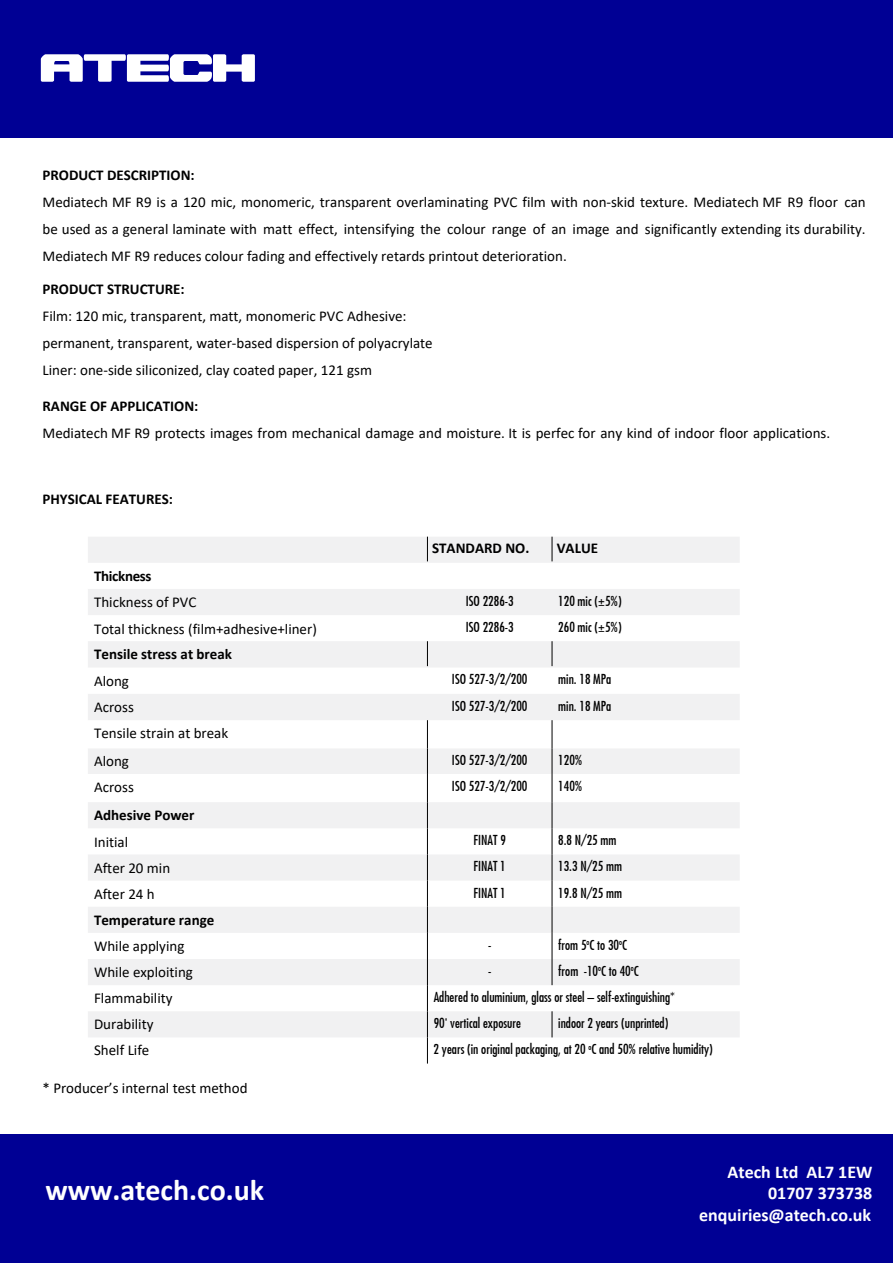
<style>
.page{position:relative;width:893px;height:1263px;background:#fff}
.page>*{position:absolute;margin:0;border:0;box-sizing:border-box;transform-origin:0 0}
.t1{font:54px "improvise v 9";color:#fff}
.t2{font:700 30px "Calibri";color:#fff}
.t3{font:700 18px/21.6px "Calibri";color:#fff;text-align:right}
.t4{font:15px/27px "Calibri";color:#000}
.t5{font:700 15px "Calibri";color:#000}
.t6{font:700 15px "Calibri";letter-spacing:-.02em;color:#000}
.t7{font:13.5px "Fujiyama";color:#000}
</style>
<div class="page">
<svg style="left:88px;top:537px;width:652px;height:500px;fill:#f1f1f2"></svg>
<svg style="left:427px;top:641px;width:1px;height:25px"></svg>
<svg style="left:552px;top:641px;width:1px;height:25px"></svg>
<svg style="left:552px;top:720px;width:1px;height:265px"></svg>
<svg style="left:552px;top:1011px;width:1px;height:26px"></svg>
<svg style="left:427px;top:720px;width:1px;height:343px"></svg>
<svg style="left:552px;top:537px;width:1px;height:24px"></svg>
<svg style="left:427px;top:537px;width:1px;height:24px"></svg>
<div style="left:0;top:0;width:893px;height:137px;background:#000094"></div>
<div style="left:0;top:1134px;width:893px;height:129px;background:#000094"></div>
<h1 class="t1" style="left:40px;top:36px;width:217px">ATECH</h1>
<p class="t5" style="left:43px;top:167px;width:154px">PRODUCT DESCRIPTION:</p>
<p class="t4" style="left:43px;top:189px;width:825px;text-align:justify">Mediatech MF R9 is a 120 mic, monomeric, transparent overlaminating PVC film with non-skid texture. Mediatech MF R9 floor can be used as a general laminate with matt effect, intensifying the colour range of an image and significantly extending its durability.<br>Mediatech MF R9 reduces colour fading and effectively retards printout deterioration.</p>
<p class="t5" style="left:43px;top:281px;width:144px">PRODUCT STRUCTURE:</p>
<p class="t4" style="left:43px;top:303px;width:392px">Film: 120 mic, transparent, matt, monomeric PVC Adhesive: permanent, transparent, water-based dispersion of polyacrylate<br>Liner: one-side siliconized, clay coated paper, 121 gsm</p>
<p class="t5" style="left:43px;top:398px;width:157px">RANGE OF APPLICATION:</p>
<p class="t4" style="left:43px;top:420px;width:789px">Mediatech MF R9 protects images from mechanical damage and moisture. It is perfec for any kind of indoor floor applications.</p>
<p class="t5" style="left:43px;top:492px;width:132px">PHYSICAL FEATURES:</p>
<p class="t5" style="left:432px;top:540px;width:99px">STANDARD NO.</p>
<p class="t5" style="left:557px;top:540px;width:43px">VALUE</p>
<p class="t6" style="left:94px;top:568px;width:59px">Thickness</p>
<p class="t4" style="left:94px;top:589px;width:104px">Thickness of PVC</p>
<p class="t7" style="left:466px;top:592px;width:49px">ISO 2286-3</p>
<p class="t7" style="left:558px;top:592px;width:65px">120 mic (±5%)</p>
<p class="t4" style="left:94px;top:615px;width:224px">Total thickness (film+adhesive+liner)</p>
<p class="t7" style="left:466px;top:618px;width:49px">ISO 2286-3</p>
<p class="t7" style="left:558px;top:618px;width:65px">260 mic (±5%)</p>
<p class="t5" style="left:94px;top:646px;width:139px">Tensile stress at break</p>
<p class="t4" style="left:94px;top:668px;width:36px">Along</p>
<p class="t7" style="left:452px;top:670px;width:77px">ISO 527-3/2/200</p>
<p class="t7" style="left:558px;top:670px;width:54px">min. 18 MPa</p>
<p class="t4" style="left:94px;top:694px;width:41px">Across</p>
<p class="t7" style="left:452px;top:697px;width:77px">ISO 527-3/2/200</p>
<p class="t7" style="left:558px;top:697px;width:54px">min. 18 MPa</p>
<p class="t4" style="left:94px;top:719px;width:136px;line-height:28.2px">Tensile strain at break<br>Along</p>
<p class="t7" style="left:452px;top:751px;width:77px">ISO 527-3/2/200</p>
<p class="t7" style="left:558px;top:751px;width:26px">120%</p>
<p class="t4" style="left:94px;top:774px;width:41px">Across</p>
<p class="t7" style="left:452px;top:777px;width:77px">ISO 527-3/2/200</p>
<p class="t7" style="left:558px;top:777px;width:26px">140%</p>
<p class="t5" style="left:94px;top:807px;width:102px">Adhesive Power</p>
<p class="t4" style="left:94px;top:829px;width:36px">Initial</p>
<p class="t7" style="left:474px;top:831px;width:34px">FINAT 9</p>
<p class="t7" style="left:558px;top:831px;width:60px">8.8 N/25 mm</p>
<p class="t4" style="left:94px;top:855px;width:78px">After 20 min</p>
<p class="t7" style="left:474px;top:857px;width:34px">FINAT 1</p>
<p class="t7" style="left:558px;top:857px;width:65px">13.3 N/25 mm</p>
<p class="t4" style="left:94px;top:881px;width:62px">After 24 h</p>
<p class="t7" style="left:474px;top:884px;width:34px">FINAT 1</p>
<p class="t7" style="left:558px;top:884px;width:65px">19.8 N/25 mm</p>
<p class="t5" style="left:94px;top:912px;width:122px">Temperature range</p>
<p class="t4" style="left:94px;top:933px;width:92px">While applying</p>
<p class="t7" style="left:488px;top:936px;width:5px">-</p>
<p class="t7" style="left:558px;top:936px;width:70px">from 5<sup>o</sup>C to 30<sup>o</sup>C</p>
<p class="t4" style="left:94px;top:959px;width:100px">While exploiting</p>
<p class="t7" style="left:488px;top:962px;width:5px">-</p>
<p class="t7" style="left:558px;top:962px;width:82px">from -10<sup>o</sup>C to 40<sup>o</sup>C</p>
<p class="t4" style="left:94px;top:985px;width:80px">Flammability</p>
<p class="t7" style="left:434px;top:988px;width:243px">Adhered to aluminium, glass or steel – self-extinguishing*</p>
<p class="t4" style="left:94px;top:1011px;width:61px">Durability</p>
<p class="t7" style="left:434px;top:1014px;width:89px">90° vertical exposure</p>
<p class="t7" style="left:558px;top:1014px;width:112px">indoor 2 years (unprinted)</p>
<p class="t4" style="left:94px;top:1037px;width:57px">Shelf Life</p>
<p class="t7" style="left:434px;top:1040px;width:281px">2 years (in original packaging, at 20 <sup>o</sup>C and 50% relative humidity)</p>
<p class="t4" style="left:43px;top:1075px;width:207px">* Producer’s internal test method</p>
<h2 class="t2" style="left:45px;top:1174px;width:220px">www.atech.co.uk</h2>
<p class="t3" style="left:699px;top:1161px;width:175px">Atech Ltd AL7 1EW<br>01707 373738 enquiries@atech.co.uk</p>
</div>
